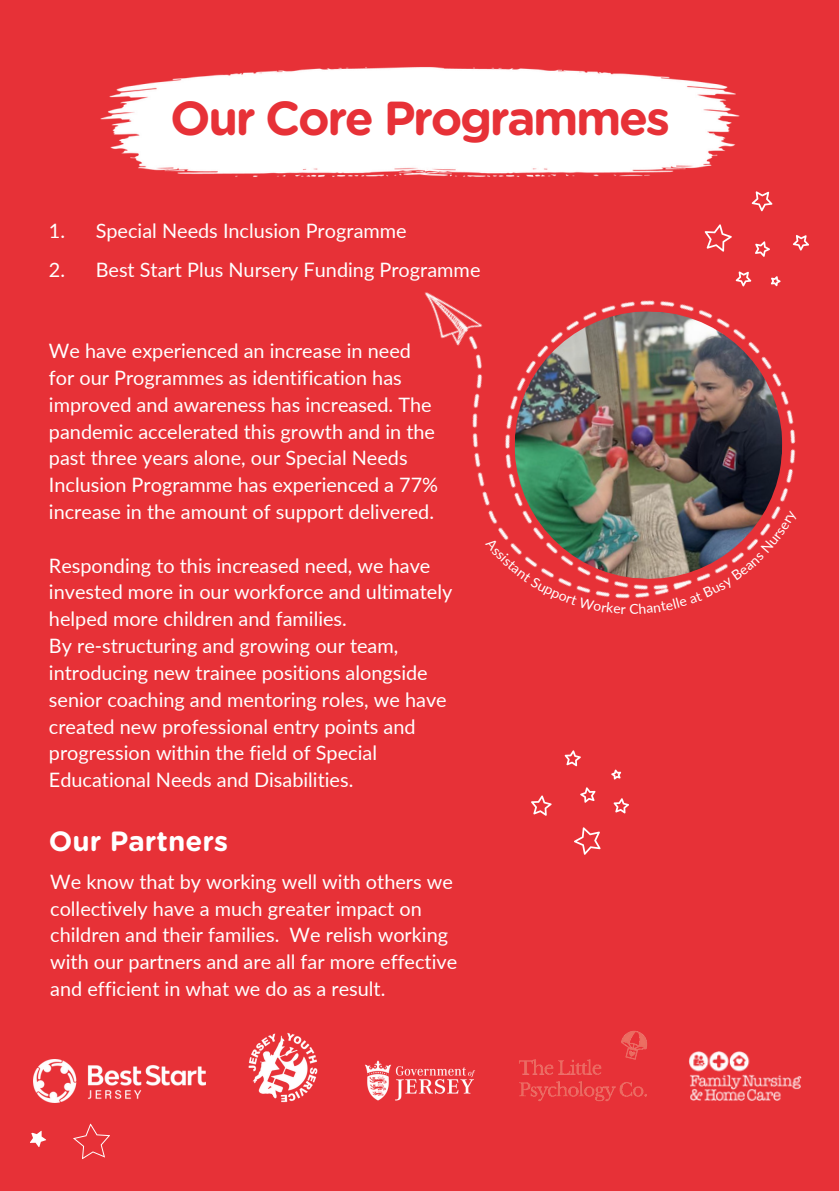
<style>
.page{position:relative;width:839px;height:1191px;background:#fff}
.page>*{position:absolute;margin:0;border:0;box-sizing:border-box;transform-origin:0 0}
.t1{font:700 47.6px "Gotham Rounded";letter-spacing:-.05em;color:#e73137}
.t2{font:700 27.8px "Gotham Rounded";color:#fff}
.t3{font:19.8px/26.8px "Lato";color:#fff}
</style>
<div class="page">
<div style="left:0;top:0;width:838px;height:1191px;background:#e73137"></div>
<img style="left:100px;top:67px;width:636px;height:110px">
<svg style="left:613px;top:798px;width:16px;height:16px"></svg>
<svg style="left:531px;top:795px;width:21px;height:21px"></svg>
<svg style="left:564px;top:750px;width:17px;height:17px"></svg>
<svg style="left:580px;top:787px;width:16px;height:16px"></svg>
<svg style="left:611px;top:769px;width:10px;height:11px"></svg>
<svg style="left:574px;top:827px;width:27px;height:28px"></svg>
<svg style="left:30px;top:1130px;width:16px;height:17px"></svg>
<svg style="left:73px;top:1123px;width:37px;height:36px"></svg>
<img style="left:274px;top:98px;width:535px;height:412px">
<img style="left:365px;top:1060px;width:110px;height:41px">
<img style="left:519px;top:1031px;width:128px;height:70px">
<img style="left:248px;top:1032px;width:70px;height:71px">
<img style="left:688px;top:1052px;width:113px;height:48px">
<img style="left:34px;top:1059px;width:172px;height:43px">
<img style="left:488px;top:510px;width:292px;height:89px">
<h1 class="t1" style="left:170px;top:97px;width:501px">Our Core Programmes</h1>
<p class="t3" style="left:49px;top:217px;width:359px">1. Special Needs Inclusion Programme</p>
<p class="t3" style="left:49px;top:256px;width:433px">2. Best Start Plus Nursery Funding Programme</p>
<p class="t3" style="left:49px;top:337px;width:363px">We have experienced an increase in need</p>
<p class="t3" style="left:49px;top:364px;width:391px">for our Programmes as identification has improved and awareness has increased. The pandemic accelerated this growth and in the past three years alone, our Special Needs Inclusion Programme has experienced a 77% increase in the amount of support delivered.</p>
<p class="t3" style="left:49px;top:552px;width:405px">Responding to this increased need, we have invested more in our workforce and ultimately helped more children and families.</p>
<p class="t3" style="left:49px;top:632px;width:399px">By re-structuring and growing our team, introducing new trainee positions alongside senior coaching and mentoring roles, we have created new professional entry points and progression within the field of Special Educational Needs and Disabilities.</p>
<p class="t2" style="left:49px;top:829px;width:181px">Our Partners</p>
<p class="t3" style="left:50px;top:868px;width:408px">We know that by working well with others we collectively have a much greater impact on children and their families. We relish working with our partners and are all far more effective and efficient in what we do as a result.</p>
</div>
